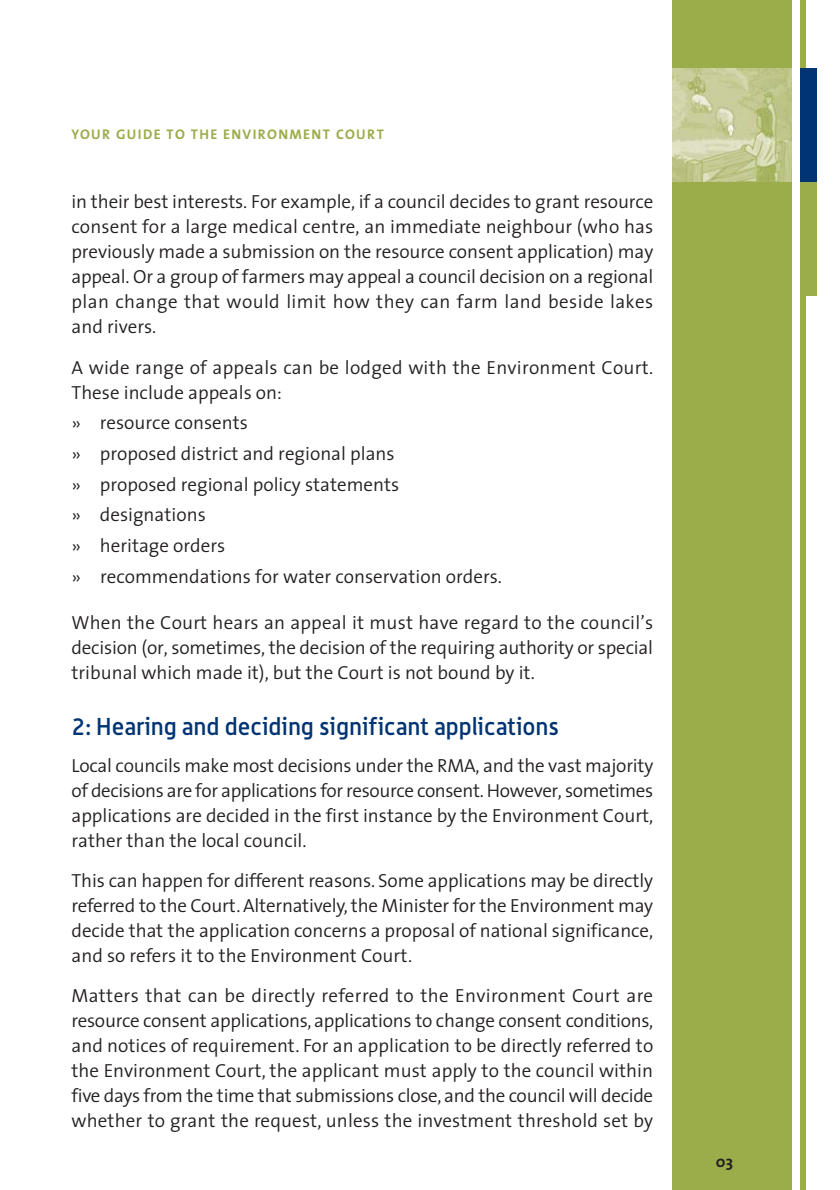
<style>
.page{position:relative;width:840px;height:1190px;background:#fff}
.page>*{position:absolute;margin:0;border:0;box-sizing:border-box;transform-origin:0 0}
.t1{font:500 24px "Alwyn";color:#003473}
.t2{font:300 19px/25px "The Sans";color:#231f20;text-align:justify}
.t3{font:700 16px "The Sans";color:#231f20}
.t4{font:700 14px "The Sans";letter-spacing:.1em;color:#9bac4b}
</style>
<div class="page">
<div style="left:672px;top:0;width:119px;height:1190px;background:#9bac4b"></div>
<div style="left:800px;top:0;width:5px;height:1190px;background:#9bac4b"></div>
<div style="left:800px;top:173px;width:16px;height:122px;background:#9bac4b"></div>
<div style="left:800px;top:68px;width:16px;height:114px;background:#003473"></div>
<img style="left:672px;top:68px;width:119px;height:114px">
<p class="t4" style="left:71px;top:128px;width:314px">YOUR GUIDE TO THE ENVIRONMENT COURT</p>
<p class="t2" style="left:71px;top:190px;width:583px">in their best interests. For example, if a council decides to grant resource consent for a large medical centre, an immediate neighbour (who has previously made a submission on the resource consent application) may appeal. Or a group of farmers may appeal a council decision on a regional plan change that would limit how they can farm land beside lakes and rivers.</p>
<p class="t2" style="left:71px;top:356px;width:583px">A wide range of appeals can be lodged with the Environment Court.<br>These include appeals on:</p>
<p class="t2" style="left:71px;top:409px;width:432px;line-height:30.6px;text-align:left">›› resource consents<br>›› proposed district and regional plans<br>›› proposed regional policy statements<br>›› designations<br>›› heritage orders<br>›› recommendations for water conservation orders.</p>
<p class="t2" style="left:71px;top:611px;width:583px">When the Court hears an appeal it must have regard to the council’s decision (or, sometimes, the decision of the requiring authority or special tribunal which made it), but the Court is not bound by it.</p>
<p class="t1" style="left:71px;top:715px;width:489px">2: Hearing and deciding significant applications</p>
<p class="t2" style="left:71px;top:754px;width:583px">Local councils make most decisions under the RMA, and the vast majority of decisions are for applications for resource consent. However, sometimes applications are decided in the first instance by the Environment Court, rather than the local council.</p>
<p class="t2" style="left:71px;top:869px;width:583px">This can happen for different reasons. Some applications may be directly referred to the Court. Alternatively, the Minister for the Environment may decide that the application concerns a proposal of national significance, and so refers it to the Environment Court.</p>
<p class="t2" style="left:71px;top:984px;width:583px">Matters that can be directly referred to the Environment Court are resource consent applications, applications to change consent conditions, and notices of requirement. For an application to be directly referred to the Environment Court, the applicant must apply to the council within five days from the time that submissions close, and the council will decide whether to grant the request, unless the investment threshold set by</p>
<p class="t3" style="left:716px;top:1153px;width:19px">03</p>
</div>
